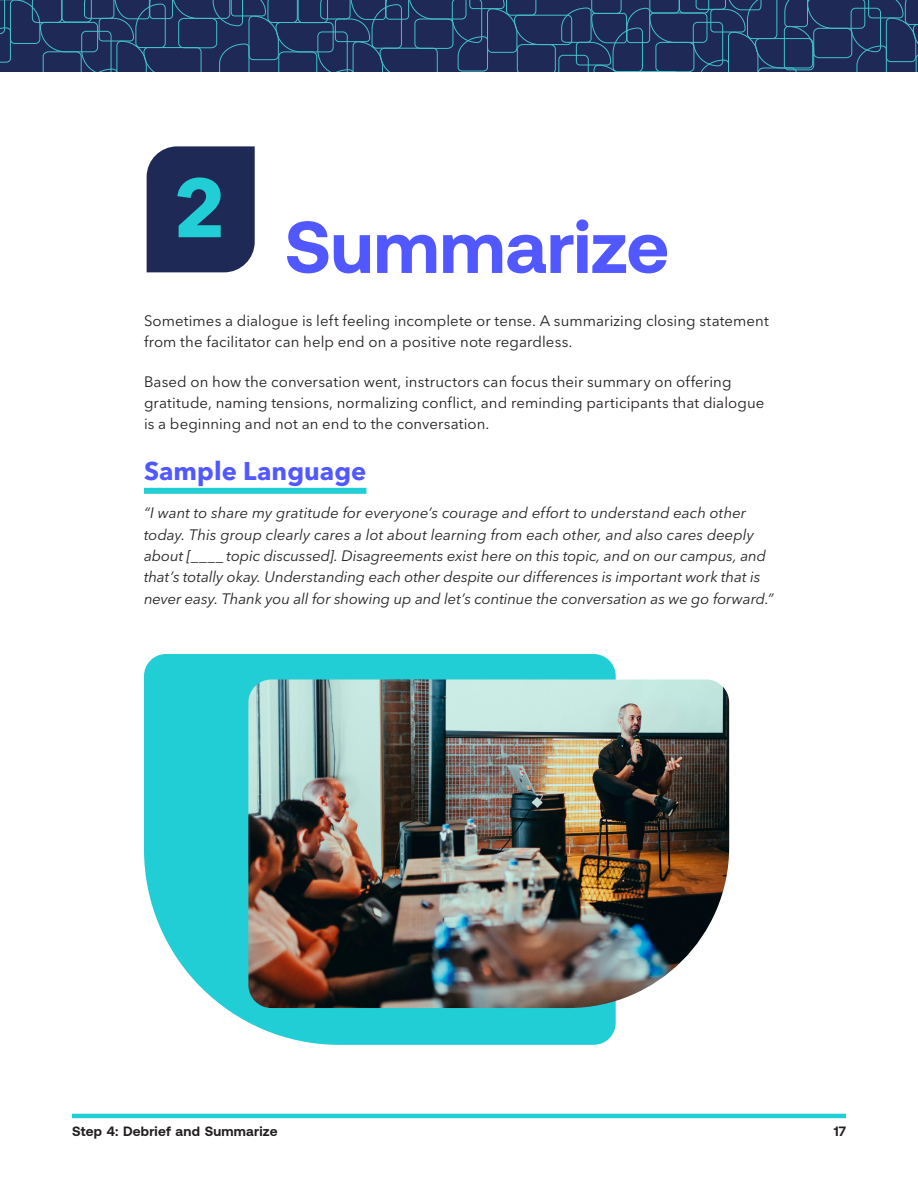
<style>
.page{position:relative;width:918px;height:1188px;background:#fff}
.page>*{position:absolute;margin:0;border:0;box-sizing:border-box;transform-origin:0 0}
.NUM_LARGE{font:700 82.2px "Avenir Next LT Pro";color:#22ced5}
.t1{font:700 73.5px "Aeonik";color:#5158ff}
.SAMPLE_LANGUAGE{font:700 25.5px "Avenir Next LT Pro";color:#5158ff}
.TX1{font:italic 15px/21.3px "Avenir Next LT Pro";letter-spacing:-.005em;color:#231f20}
.TX1-2{font:15px/21.3px "Avenir Next LT Pro";letter-spacing:.005em;color:#231f20}
.t2{font:700 13.5px "Aeonik";letter-spacing:.015em;color:#231f20}
</style>
<div class="page">
<svg style="left:0;top:0;width:918px;height:72px;background:#22375f"></svg>
<hr style="left:72px;top:1114px;width:774px;height:4px;background:#22ced5">
<div style="left:144px;top:488px;width:222px;height:6px;background:#22ced5"></div>
<div style="left:147px;top:146px;width:108px;height:126px;background:#1f2955"></div>
<svg style="left:144px;top:654px;width:472px;height:391px;background:#40d4da"></svg>
<img style="left:248px;top:680px;width:481px;height:328px">
<p class="NUM_LARGE" style="left:173px;top:158px;width:55px">2</p>
<h1 class="t1" style="left:285px;top:206px;width:386px">Summarize</h1>
<p class="TX1-2" style="left:144px;top:310px;width:626px">Sometimes a dialogue is left feeling incomplete or tense. A summarizing closing statement from the facilitator can help end on a positive note regardless.</p>
<p class="TX1-2" style="left:144px;top:371px;width:622px">Based on how the conversation went, instructors can focus their summary on offering gratitude, naming tensions, normalizing conflict, and reminding participants that dialogue is a beginning and not an end to the conversation.</p>
<p class="SAMPLE_LANGUAGE" style="left:144px;top:456px;width:224px">Sample Language</p>
<p class="TX1" style="left:144px;top:502px;width:631px">“I want to share my gratitude for everyone’s courage and effort to understand each other today. This group clearly cares a lot about learning from each other, and also cares deeply about [____ topic discussed]. Disagreements exist here on this topic, and on our campus, and that’s totally okay. Understanding each other despite our differences is important work that is never easy. Thank you all for showing up and let’s continue the conversation as we go forward.”</p>
<p class="t2" style="left:72px;top:1123px;width:207px">Step 4: Debrief and Summarize</p>
<p class="t2" style="left:834px;top:1123px;width:14px">17</p>
</div>
